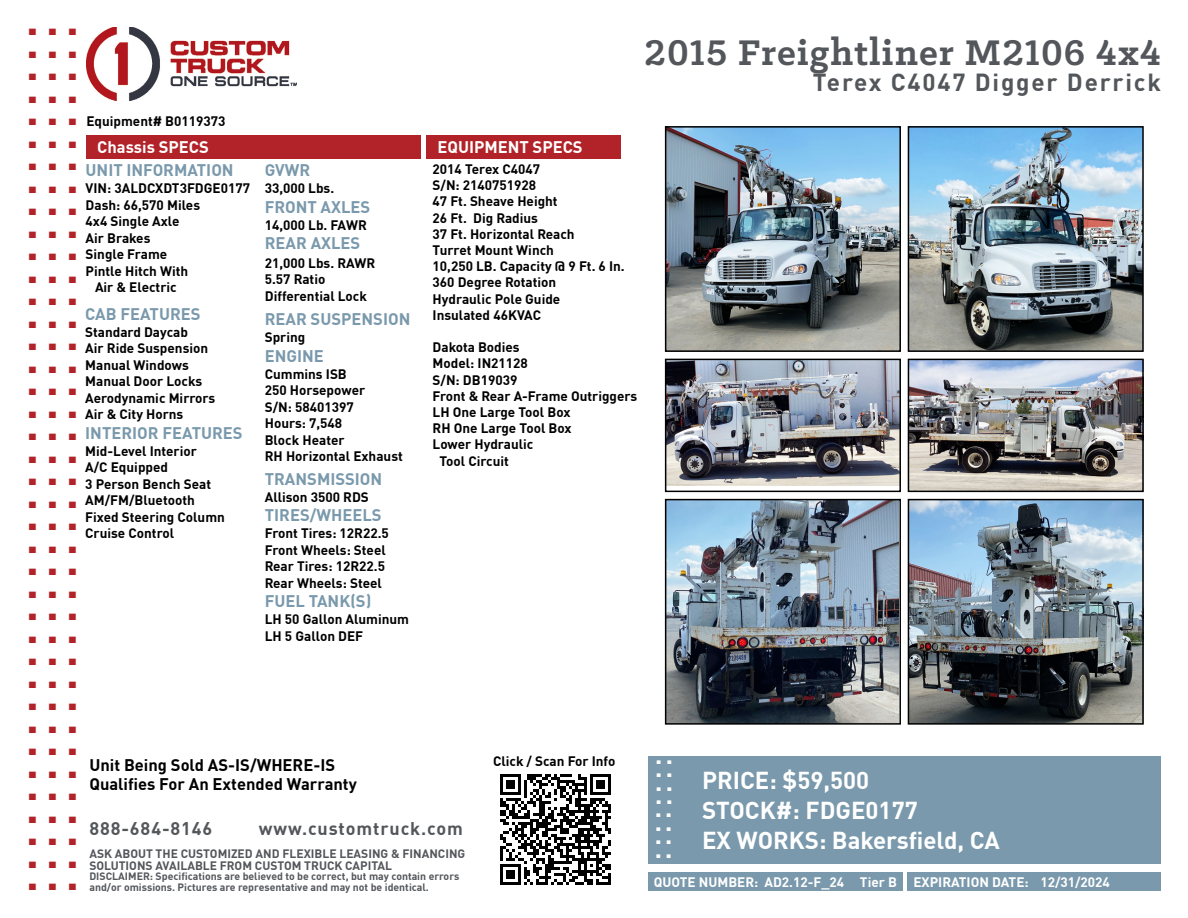
<style>
.page{position:relative;width:1188px;height:918px;background:#fff}
.page>*{position:absolute;margin:0;border:0;box-sizing:border-box;transform-origin:0 0}
.t1{font:700 45px "DIN Pro";color:#b12328}
.t2{font:700 40.35px "Klinic Slab";letter-spacing:.025em;color:#53565a}
.t3{font:700 25.5px "DIN Pro";color:#fff}
.t4{font:700 24.15px "DIN Pro";letter-spacing:.075em;color:#53565a}
.t5{font:700 24px/30px "DIN Pro";color:#fff}
.t6{font:700 18px "DIN Pro";letter-spacing:.05em;color:#53565a}
.t7{font:700 16.5px "DIN Pro";color:#7a99ac}
.t8{font:700 16.5px/19.5px "DIN Pro";color:#000}
.t9{font:700 16.5px "DIN Pro";color:#fff}
.t10{font:700 13.5px/16.5px "DIN Pro";color:#000}
.t11{font:700 13.5px "DIN Pro";color:#fff}
.t12{font:700 12px/12px "DIN Pro";color:#53565a}
.t13{font:700 10.5px/10.5px "DIN Pro";color:#53565a}
</style>
<div class="page">
<div style="left:86px;top:135px;width:335px;height:23px;background:#b12328"></div>
<img style="left:86px;top:27px;width:211px;height:74px">
<div style="left:427px;top:135px;width:194px;height:23px;background:#b12328"></div>
<img style="left:668px;top:129px;width:230px;height:220px">
<div style="left:665px;top:126px;width:236px;height:226px;border:2px solid #000"></div>
<img style="left:911px;top:129px;width:230px;height:220px">
<div style="left:908px;top:126px;width:236px;height:226px;border:2px solid #000"></div>
<img style="left:911px;top:502px;width:230px;height:220px">
<div style="left:908px;top:499px;width:236px;height:226px;border:2px solid #000"></div>
<img style="left:668px;top:502px;width:230px;height:220px">
<div style="left:665px;top:499px;width:236px;height:226px;border:2px solid #000"></div>
<div style="left:648px;top:756px;width:513px;height:108px;background:#7a99ac"></div>
<div style="left:908px;top:872px;width:253px;height:19px;background:#7a99ac"></div>
<div style="left:648px;top:872px;width:254px;height:19px;background:#7a99ac"></div>
<svg style="left:500px;top:774px;width:111px;height:111px"></svg>
<img style="left:911px;top:362px;width:230px;height:127px">
<div style="left:908px;top:359px;width:236px;height:133px;border:2px solid #000"></div>
<img style="left:668px;top:362px;width:230px;height:124px">
<div style="left:665px;top:359px;width:236px;height:133px;border:2px solid #000"></div>
<h1 class="t1" style="left:26px;top:-16px;width:54px">...</h1>
<h1 class="t1" style="left:26px;top:6px;width:54px">...</h1>
<h1 class="t1" style="left:26px;top:29px;width:54px">...</h1>
<h1 class="t1" style="left:26px;top:51px;width:54px">...</h1>
<h1 class="t1" style="left:26px;top:74px;width:54px">...</h1>
<h1 class="t1" style="left:26px;top:96px;width:54px">...</h1>
<h1 class="t1" style="left:26px;top:119px;width:54px">...</h1>
<h1 class="t1" style="left:26px;top:141px;width:54px">...</h1>
<h1 class="t1" style="left:26px;top:164px;width:54px">...</h1>
<h1 class="t1" style="left:26px;top:186px;width:54px">...</h1>
<h1 class="t1" style="left:26px;top:209px;width:54px">...</h1>
<h1 class="t1" style="left:26px;top:231px;width:54px">...</h1>
<h1 class="t1" style="left:26px;top:254px;width:54px">...</h1>
<h1 class="t1" style="left:26px;top:276px;width:54px">...</h1>
<h1 class="t1" style="left:26px;top:299px;width:54px">...</h1>
<h1 class="t1" style="left:26px;top:321px;width:54px">...</h1>
<h1 class="t1" style="left:26px;top:344px;width:54px">...</h1>
<h1 class="t1" style="left:26px;top:366px;width:54px">...</h1>
<h1 class="t1" style="left:26px;top:389px;width:54px">...</h1>
<h1 class="t1" style="left:26px;top:411px;width:54px">...</h1>
<h1 class="t1" style="left:26px;top:434px;width:54px">...</h1>
<h1 class="t1" style="left:26px;top:456px;width:54px">...</h1>
<h1 class="t1" style="left:26px;top:479px;width:54px">...</h1>
<h1 class="t1" style="left:26px;top:501px;width:54px">...</h1>
<h1 class="t1" style="left:26px;top:524px;width:54px">...</h1>
<h1 class="t1" style="left:26px;top:546px;width:54px">...</h1>
<h1 class="t1" style="left:26px;top:569px;width:54px">...</h1>
<h1 class="t1" style="left:26px;top:591px;width:54px">...</h1>
<h1 class="t1" style="left:26px;top:614px;width:54px">...</h1>
<h1 class="t1" style="left:26px;top:636px;width:54px">...</h1>
<h1 class="t1" style="left:26px;top:659px;width:54px">...</h1>
<h1 class="t1" style="left:26px;top:681px;width:54px">...</h1>
<h1 class="t1" style="left:26px;top:704px;width:54px">...</h1>
<h1 class="t1" style="left:26px;top:726px;width:54px">...</h1>
<h1 class="t1" style="left:26px;top:749px;width:54px">...</h1>
<h1 class="t1" style="left:26px;top:771px;width:54px">...</h1>
<h1 class="t1" style="left:26px;top:794px;width:54px">...</h1>
<h1 class="t1" style="left:26px;top:816px;width:54px">...</h1>
<h1 class="t1" style="left:26px;top:839px;width:54px">...</h1>
<p class="t10" style="left:86px;top:112px;width:141px">Equipment# B0119373</p>
<p class="t9" style="left:97px;top:134px;width:113px">Chassis SPECS</p>
<p class="t7" style="left:86px;top:157px;width:150px">UNIT INFORMATION</p>
<p class="t10" style="left:86px;top:179px;width:166px">VIN: 3ALDCXDT3FDGE0177</p>
<p class="t10" style="left:86px;top:196px;width:116px">Dash: 66,570 Miles</p>
<p class="t10" style="left:86px;top:212px;width:95px">4x4 Single Axle</p>
<p class="t10" style="left:86px;top:229px;width:66px">Air Brakes</p>
<p class="t10" style="left:86px;top:245px;width:83px">Single Frame</p>
<p class="t10" style="left:86px;top:262px;width:104px">Pintle Hitch With</p>
<p class="t10" style="left:95px;top:278px;width:83px">Air &amp; Electric</p>
<p class="t7" style="left:85px;top:301px;width:117px">CAB FEATURES</p>
<p class="t10" style="left:85px;top:323px;width:132px">Standard Daycab<br>Air Ride Suspension<br>Manual Windows<br>Manual Door Locks<br>Aerodynamic Mirrors<br>Air &amp; City Horns</p>
<p class="t7" style="left:85px;top:420px;width:159px">INTERIOR FEATURES</p>
<p class="t10" style="left:85px;top:442px;width:141px">Mid-Level Interior<br>A/C Equipped<br>3 Person Bench Seat<br>AM/FM/Bluetooth<br>Fixed Steering Column<br>Cruise Control</p>
<p class="t7" style="left:265px;top:157px;width:47px">GVWR</p>
<p class="t10" style="left:265px;top:179px;width:71px">33,000 Lbs.</p>
<p class="t7" style="left:265px;top:194px;width:107px">FRONT AXLES</p>
<p class="t10" style="left:265px;top:216px;width:104px">14,000 Lb. FAWR</p>
<p class="t7" style="left:265px;top:230px;width:97px">REAR AXLES</p>
<p class="t10" style="left:265px;top:254px;width:112px">21,000 Lbs. RAWR<br>5.57 Ratio<br>Differential Lock</p>
<p class="t7" style="left:265px;top:306px;width:147px">REAR SUSPENSION</p>
<p class="t10" style="left:265px;top:328px;width:42px">Spring</p>
<p class="t7" style="left:265px;top:343px;width:60px">ENGINE</p>
<p class="t10" style="left:265px;top:365px;width:139px">Cummins ISB<br>250 Horsepower<br>S/N: 58401397<br>Hours: 7,548<br>Block Heater<br>RH Horizontal Exhaust</p>
<p class="t10" style="left:265px;top:488px;width:106px">Allison 3500 RDS</p>
<p class="t7" style="left:265px;top:466px;width:119px">TRANSMISSION</p>
<p class="t7" style="left:265px;top:502px;width:118px">TIRES/WHEELS</p>
<p class="t10" style="left:265px;top:524px;width:126px">Front Tires: 12R22.5<br>Front Wheels: Steel<br>Rear Tires: 12R22.5<br>Rear Wheels: Steel</p>
<p class="t7" style="left:265px;top:588px;width:108px">FUEL TANK(S)</p>
<p class="t10" style="left:265px;top:610px;width:146px">LH 50 Gallon Aluminum<br>LH 5 Gallon DEF</p>
<h2 class="t2" style="left:645px;top:26px;width:518px">2015 Freightliner M2106 4x4</h2>
<h3 class="t4" style="left:813px;top:64px;width:350px">Terex C4047 Digger Derrick</h3>
<p class="t9" style="left:437px;top:134px;width:147px">EQUIPMENT SPECS</p>
<p class="t10" style="left:433px;top:160px;width:194px">2014 Terex C4047<br>S/N: 2140751928<br>47 Ft. Sheave Height<br>26 Ft. Dig Radius<br>37 Ft. Horizontal Reach<br>Turret Mount Winch<br>10,250 LB. Capacity @ 9 Ft. 6 In.<br>360 Degree Rotation<br>Hydraulic Pole Guide<br>Insulated 46KVAC</p>
<p class="t10" style="left:433px;top:338px;width:89px">Dakota Bodies</p>
<p class="t10" style="left:433px;top:354px;width:97px">Model: IN21128</p>
<p class="t10" style="left:433px;top:371px;width:86px">S/N: DB19039</p>
<p class="t10" style="left:433px;top:387px;width:206px">Front &amp; Rear A-Frame Outriggers</p>
<p class="t10" style="left:433px;top:403px;width:139px">LH One Large Tool Box</p>
<p class="t10" style="left:433px;top:419px;width:140px">RH One Large Tool Box</p>
<p class="t10" style="left:433px;top:435px;width:102px">Lower Hydraulic</p>
<p class="t10" style="left:439px;top:452px;width:71px">Tool Circuit</p>
<p class="t8" style="left:89px;top:754px;width:269px">Unit Being Sold AS-IS/WHERE-IS<br>Qualifies For An Extended Warranty</p>
<h3 class="t6" style="left:89px;top:815px;width:124px">888-684-8146</h3>
<h3 class="t6" style="left:259px;top:815px;width:206px">www.customtruck.com</h3>
<p class="t12" style="left:89px;top:847px;width:378px">ASK ABOUT THE CUSTOMIZED AND FLEXIBLE LEASING &amp; FINANCING<br>SOLUTIONS AVAILABLE FROM CUSTOM TRUCK CAPITAL</p>
<p class="t13" style="left:89px;top:871px;width:371px">DISCLAIMER: Specifications are believed to be correct, but may contain errors and/or omissions. Pictures are representative and may not be identical.</p>
<p class="t10" style="left:493px;top:752px;width:124px">Click / Scan For Info</p>
<h3 class="t3" style="left:655px;top:734px;width:20px">..</h3>
<h3 class="t3" style="left:655px;top:748px;width:20px">..</h3>
<h3 class="t3" style="left:655px;top:761px;width:20px">..</h3>
<h3 class="t3" style="left:655px;top:775px;width:20px">..</h3>
<h3 class="t5" style="left:702px;top:764px;width:299px">PRICE: $59,500<br>STOCK#: FDGE0177<br>EX WORKS: Bakersfield, CA</h3>
<p class="t11" style="left:654px;top:871px;width:458px">QUOTE NUMBER: AD2.12-F_24 Tier B EXPIRATION DATE: 12/31/2024</p>
<h3 class="t3" style="left:655px;top:788px;width:19px">..</h3>
<h3 class="t3" style="left:655px;top:801px;width:19px">..</h3>
<h3 class="t3" style="left:655px;top:815px;width:19px">..</h3>
<h3 class="t3" style="left:655px;top:828px;width:19px">..</h3>
</div>
